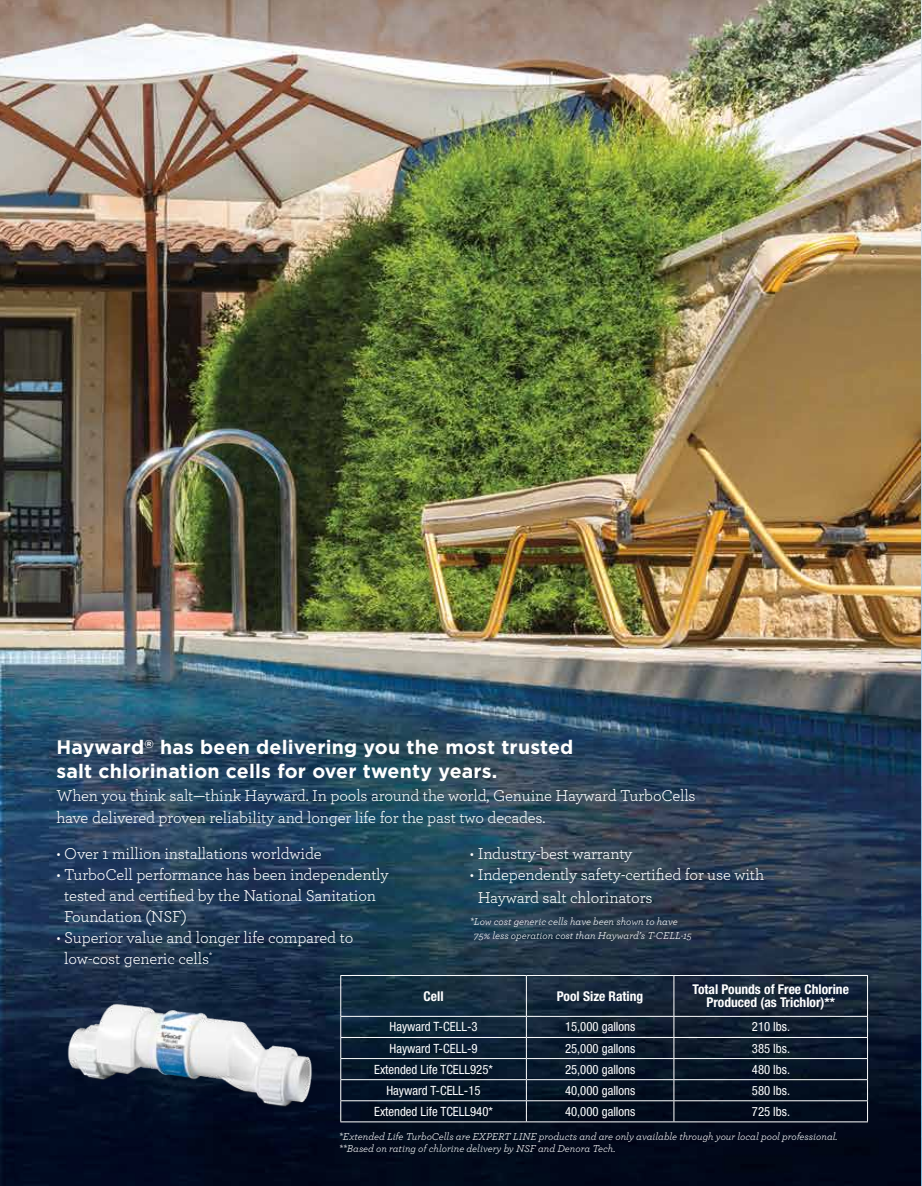
<style>
.page{position:relative;width:922px;height:1186px;background:#fff}
.page>*{position:absolute;margin:0;border:0;box-sizing:border-box;transform-origin:0 0}
.t1{font:700 19.5px/24px "Gotham";letter-spacing:.01em;color:#fff}
.t2{font:16.5px/21px "Archer";letter-spacing:-.01em;color:#fff}
.t3{font:700 condensed 13.5px/13.5px "Helvetica Neue LT Std";color:#fff;text-align:center}
.t4{font:condensed 12.75px "Helvetica Neue LT Std";color:#fff}
.t5{font:italic 10.5px/13.5px "Archer";color:#fff}
</style>
<div class="page">
<svg style="left:920px;top:0;width:1px;height:1186px"></svg>
<img style="left:0;top:0;width:920px;height:1186px">
<hr style="left:340px;top:975px;width:186px;height:1px;background:#fff">
<hr style="left:340px;top:976px;width:1px;height:40px;background:#fff">
<hr style="left:526px;top:975px;width:147px;height:1px;background:#fff">
<hr style="left:673px;top:975px;width:194px;height:1px;background:#fff">
<hr style="left:867px;top:976px;width:1px;height:40px;background:#fff">
<svg style="left:340px;top:1017px;width:1px;height:104px"></svg>
<svg style="left:867px;top:1017px;width:1px;height:104px"></svg>
<hr style="left:340px;top:1121px;width:186px;height:1px;background:#fff">
<hr style="left:526px;top:1121px;width:147px;height:1px;background:#fff">
<hr style="left:673px;top:1121px;width:194px;height:1px;background:#fff">
<hr style="left:526px;top:976px;width:1px;height:40px;background:#fff">
<hr style="left:673px;top:976px;width:1px;height:40px;background:#fff">
<hr style="left:340px;top:1016px;width:186px;height:1px;background:#fff">
<hr style="left:526px;top:1016px;width:147px;height:1px;background:#fff">
<hr style="left:673px;top:1016px;width:194px;height:1px;background:#fff">
<hr style="left:340px;top:1037px;width:186px;height:1px;background:#fff">
<hr style="left:526px;top:1037px;width:147px;height:1px;background:#fff">
<hr style="left:673px;top:1037px;width:194px;height:1px;background:#fff">
<hr style="left:340px;top:1058px;width:186px;height:1px;background:#fff">
<hr style="left:526px;top:1058px;width:147px;height:1px;background:#fff">
<hr style="left:673px;top:1058px;width:194px;height:1px;background:#fff">
<hr style="left:340px;top:1079px;width:186px;height:1px;background:#fff">
<hr style="left:526px;top:1079px;width:147px;height:1px;background:#fff">
<hr style="left:673px;top:1079px;width:194px;height:1px;background:#fff">
<hr style="left:340px;top:1100px;width:186px;height:1px;background:#fff">
<hr style="left:526px;top:1100px;width:147px;height:1px;background:#fff">
<svg style="left:526px;top:1017px;width:1px;height:104px"></svg>
<hr style="left:673px;top:1100px;width:194px;height:1px;background:#fff">
<svg style="left:673px;top:1017px;width:1px;height:104px"></svg>
<img style="left:63px;top:999px;width:256px;height:112px">
<p class="t1" style="left:56px;top:735px;width:518px">Hayward<sup>®</sup> has been delivering you the most trusted salt chlorination cells for over twenty years.</p>
<p class="t2" style="left:56px;top:783px;width:640px;line-height:22.5px">When you think salt—think Hayward. In pools around the world, Genuine Hayward TurboCells have delivered proven reliability and longer life for the past two decades.</p>
<p class="t2" style="left:56px;top:843px;width:267px">• Over 1 million installations worldwide</p>
<p class="t2" style="left:64px;top:864px;width:326px;text-indent:-8px">• TurboCell performance has been independently tested and certified by the National Sanitation<br>Foundation (NSF)</p>
<p class="t2" style="left:64px;top:927px;width:290px;text-indent:-8px">• Superior value and longer life compared to low-cost generic cells<sup>*</sup></p>
<p class="t2" style="left:470px;top:843px;width:164px">• Industry-best warranty</p>
<p class="t2" style="left:477px;top:863px;width:288px;line-height:22.5px;text-indent:-8px">• Independently safety-certified for use with<br>Hayward salt chlorinators</p>
<p class="t5" style="left:474px;top:914px;width:219px;text-indent:-4px">*Low cost generic cells have been shown to have<br>75% less operation cost than Hayward’s T-CELL-15</p>
<p class="t3" style="left:423px;top:989px;width:21px">Cell</p>
<p class="t3" style="left:557px;top:989px;width:88px">Pool Size Rating</p>
<p class="t3" style="left:692px;top:982px;width:158px">Total Pounds of Free Chlorine<br>Produced (as Trichlor)**</p>
<p class="t4" style="left:389px;top:1020px;width:90px">Hayward T-CELL-3</p>
<p class="t4" style="left:565px;top:1020px;width:72px">15,000 gallons</p>
<p class="t4" style="left:751px;top:1020px;width:40px">210 lbs.</p>
<p class="t4" style="left:389px;top:1041px;width:90px">Hayward T-CELL-9</p>
<p class="t4" style="left:565px;top:1041px;width:72px">25,000 gallons</p>
<p class="t4" style="left:751px;top:1041px;width:40px">385 lbs.</p>
<p class="t4" style="left:374px;top:1062px;width:120px">Extended Life TCELL925*</p>
<p class="t4" style="left:565px;top:1062px;width:72px">25,000 gallons</p>
<p class="t4" style="left:751px;top:1062px;width:40px">480 lbs.</p>
<p class="t4" style="left:386px;top:1083px;width:96px">Hayward T-CELL-15</p>
<p class="t4" style="left:565px;top:1083px;width:72px">40,000 gallons</p>
<p class="t4" style="left:751px;top:1083px;width:40px">580 lbs.</p>
<p class="t4" style="left:374px;top:1104px;width:120px">Extended Life TCELL940*</p>
<p class="t4" style="left:565px;top:1104px;width:72px">40,000 gallons</p>
<p class="t4" style="left:751px;top:1104px;width:40px">725 lbs.</p>
<p class="t5" style="left:339px;top:1129px;width:500px;line-height:12.6px">*Extended Life TurboCells are EXPERT LINE products and are only available through your local pool professional. **Based on rating of chlorine delivery by NSF and Denora Tech.</p>
</div>
